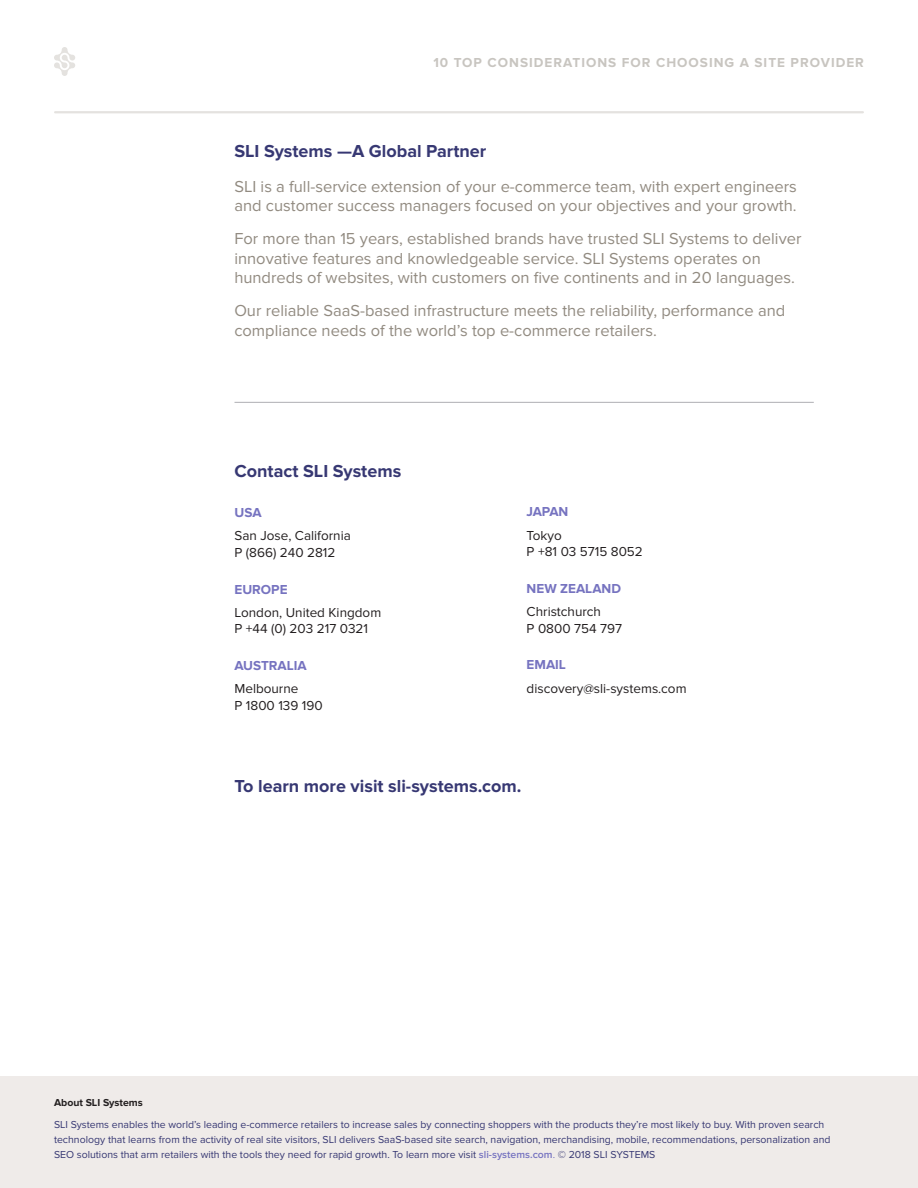
<style>
.page{position:relative;width:918px;height:1188px;background:#fff}
.page>*{position:absolute;margin:0;border:0;box-sizing:border-box;transform-origin:0 0}
.t1{font:700 18px "Proxima Nova";color:#373873}
.t2{font:16.5px/19.5px "Proxima Nova";color:#928b81}
.t3{font:13.5px/16.5px "Proxima Nova";color:#231f20}
.t4{font:700 13.5px "Proxima Nova";letter-spacing:.075em;color:#c8c5c0}
.t5{font:700 13.5px "Proxima Nova";color:#7673c0}
.t6{font:10.5px/15px "Proxima Nova";color:#373873}
.t7{font:700 10.5px "Proxima Nova";color:#231f20}
.s1{font-weight:600;color:#7673c0}
.s2{color:#7673c0}
</style>
<div class="page">
<hr style="left:235px;top:402px;width:579px;height:1px;background:#aeafb3">
<div style="left:0;top:1077px;width:918px;height:111px;background:#efebe9"></div>
<hr style="left:55px;top:111px;width:808px;height:2px;background:#e4e2df">
<svg style="left:54px;top:47px;width:21px;height:29px"></svg>
<p class="t4" style="left:433px;top:55px;width:432px">10 TOP CONSIDERATIONS FOR CHOOSING A SITE PROVIDER</p>
<p class="t1" style="left:234px;top:140px;width:254px">SLI Systems —A Global Partner</p>
<p class="t2" style="left:234px;top:177px;width:564px">SLI is a full-service extension of your e-commerce team, with expert engineers and customer success managers focused on your objectives and your growth.</p>
<p class="t2" style="left:234px;top:229px;width:569px">For more than 15 years, established brands have trusted SLI Systems to deliver innovative features and knowledgeable service. SLI Systems operates on hundreds of websites, with customers on five continents and in 20 languages.</p>
<p class="t2" style="left:234px;top:301px;width:552px">Our reliable SaaS-based infrastructure meets the reliability, performance and compliance needs of the world’s top e-commerce retailers.</p>
<p class="t1" style="left:235px;top:461px;width:168px">Contact SLI Systems</p>
<p class="t5" style="left:235px;top:505px;width:29px">USA</p>
<p class="t3" style="left:235px;top:528px;width:118px">San Jose, California<br>P (866) 240 2812</p>
<p class="t5" style="left:235px;top:581px;width:55px">EUROPE</p>
<p class="t3" style="left:235px;top:604px;width:148px">London, United Kingdom<br>P +44 (0) 203 217 0321</p>
<p class="t5" style="left:235px;top:658px;width:74px">AUSTRALIA</p>
<p class="t3" style="left:235px;top:681px;width:90px">Melbourne<br>P 1800 139 190</p>
<p class="t5" style="left:527px;top:504px;width:43px">JAPAN</p>
<p class="t3" style="left:527px;top:527px;width:118px">Tokyo<br>P +81 03 5715 8052</p>
<p class="t5" style="left:527px;top:581px;width:96px">NEW ZEALAND</p>
<p class="t3" style="left:527px;top:604px;width:97px">Christchurch<br>P 0800 754 797</p>
<p class="t5" style="left:527px;top:657px;width:41px">EMAIL</p>
<p class="t3" style="left:527px;top:680px;width:161px">discovery@sli-systems.com</p>
<p class="t1" style="left:235px;top:775px;width:289px">To learn more visit sli-systems.com.</p>
<p class="t7" style="left:54px;top:1097px;width:90px">About SLI Systems</p>
<p class="t6" style="left:54px;top:1117px;width:778px">SLI Systems enables the world’s leading e-commerce retailers to increase sales by connecting shoppers with the products they’re most likely to buy. With proven search technology that learns from the activity of real site visitors, SLI delivers SaaS-based site search, navigation, merchandising, mobile, recommendations, personalization and<br>SEO solutions that arm retailers with the tools they need for rapid growth. To learn more visit <span class="s1">sli-systems.com</span><span class="s2">.</span> © 2018 SLI SYSTEMS</p>
</div>
